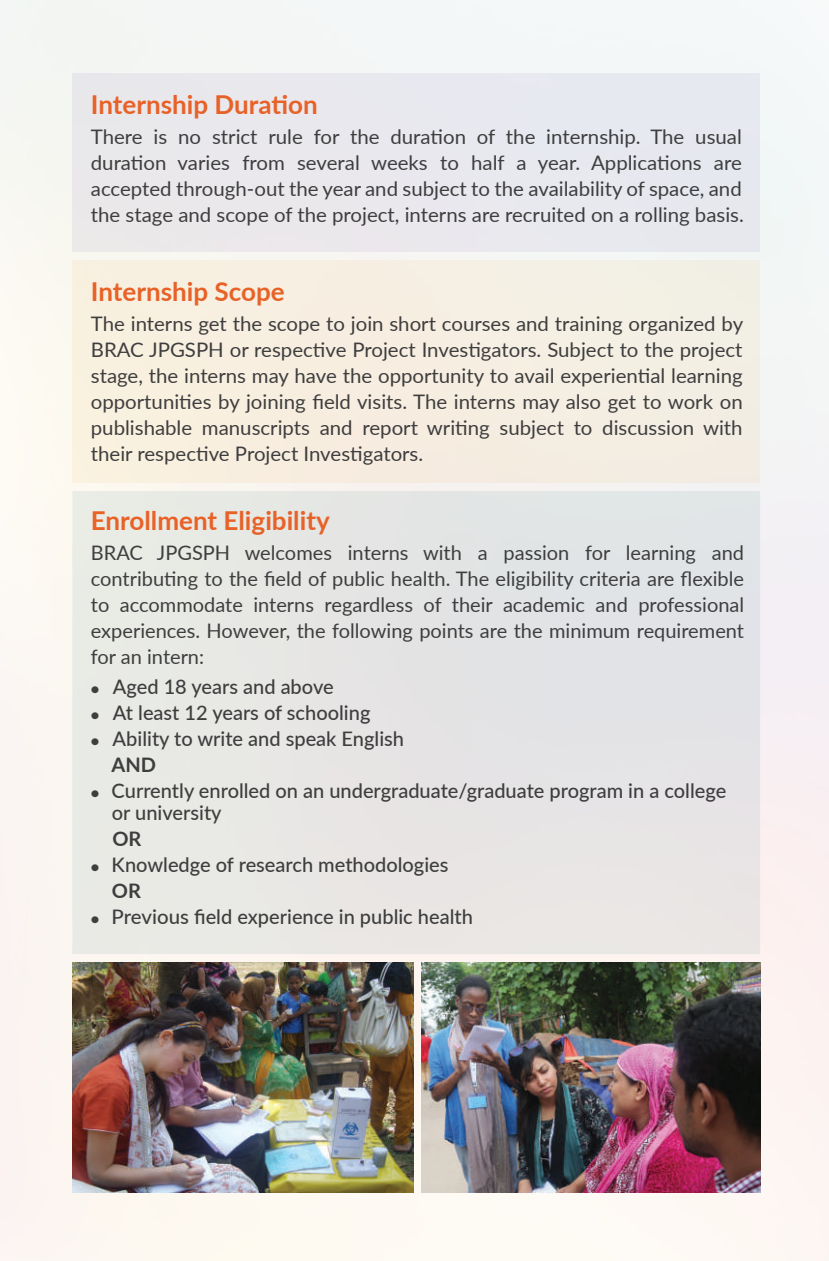
<style>
.page{position:relative;width:829px;height:1261px;background:#fff}
.page>*{position:absolute;margin:0;border:0;box-sizing:border-box;transform-origin:0 0}
.t1{font:700 26px "Lato";color:#e86228}
.t2{font:20px/26px "Lato";color:#3e3e3f;text-align:justify}
.t3{font:500 20px/26px "Lato";color:#3e3e3f}
.t4{font:700 20px "Lato";color:#3e3e3f}
.s1{font-size:14px}
.s2{font-weight:700}
</style>
<div class="page">
<div style="left:0;top:0;width:828px;height:1260px;background:#faf6f3"></div>
<img style="left:72px;top:962px;width:341px;height:230px">
<img style="left:422px;top:962px;width:337px;height:230px">
<div style="left:72px;top:73px;width:687px;height:179px;background:#e8e8ee"></div>
<div style="left:72px;top:260px;width:687px;height:222px;background:#f6efe1"></div>
<div style="left:72px;top:491px;width:687px;height:462px;background:#e7e5e5"></div>
<h1 class="t1" style="left:91px;top:86px;width:228px">Internship Duration</h1>
<p class="t2" style="left:91px;top:123px;width:654px">There is no strict rule for the duration of the internship. The usual duration varies from several weeks to half a year. Applications are accepted through-out the year and subject to the availability of space, and the stage and scope of the project, interns are recruited on a rolling basis.</p>
<h1 class="t1" style="left:91px;top:272px;width:195px">Internship Scope</h1>
<p class="t2" style="left:91px;top:309px;width:653px">The interns get the scope to join short courses and training organized by BRAC JPGSPH or respective Project Investigators. Subject to the project stage, the interns may have the opportunity to avail experiential learning opportunities by joining field visits. The interns may also get to work on publishable manuscripts and report writing subject to discussion with their respective Project Investigators.</p>
<h1 class="t1" style="left:91px;top:501px;width:240px">Enrollment Eligibility</h1>
<p class="t2" style="left:91px;top:539px;width:654px">BRAC JPGSPH welcomes interns with a passion for learning and contributing to the field of public health. The eligibility criteria are flexible to accommodate interns regardless of their academic and professional experiences. However, the following points are the minimum requirement for an intern:</p>
<p class="t3" style="left:91px;top:673px;width:244px"><span class="s1">●</span> Aged 18 years and above</p>
<p class="t3" style="left:91px;top:699px;width:281px"><span class="s1">●</span> At least 12 years of schooling</p>
<p class="t3" style="left:111px;top:725px;width:294px;text-indent:-21px"><span class="s1">●</span> Ability to write and speak English<br><span class="s2">AND</span></p>
<p class="t3" style="left:112px;top:779px;width:615px;line-height:22px;text-indent:-21px"><span class="s1">●</span> Currently enrolled on an undergraduate/graduate program in a college or university</p>
<p class="t4" style="left:112px;top:824px;width:31px">OR</p>
<p class="t3" style="left:112px;top:851px;width:338px;text-indent:-21px"><span class="s1">●</span> Knowledge of research methodologies<br><span class="s2">OR</span></p>
<p class="t3" style="left:91px;top:903px;width:383px"><span class="s1">●</span> Previous field experience in public health</p>
</div>
